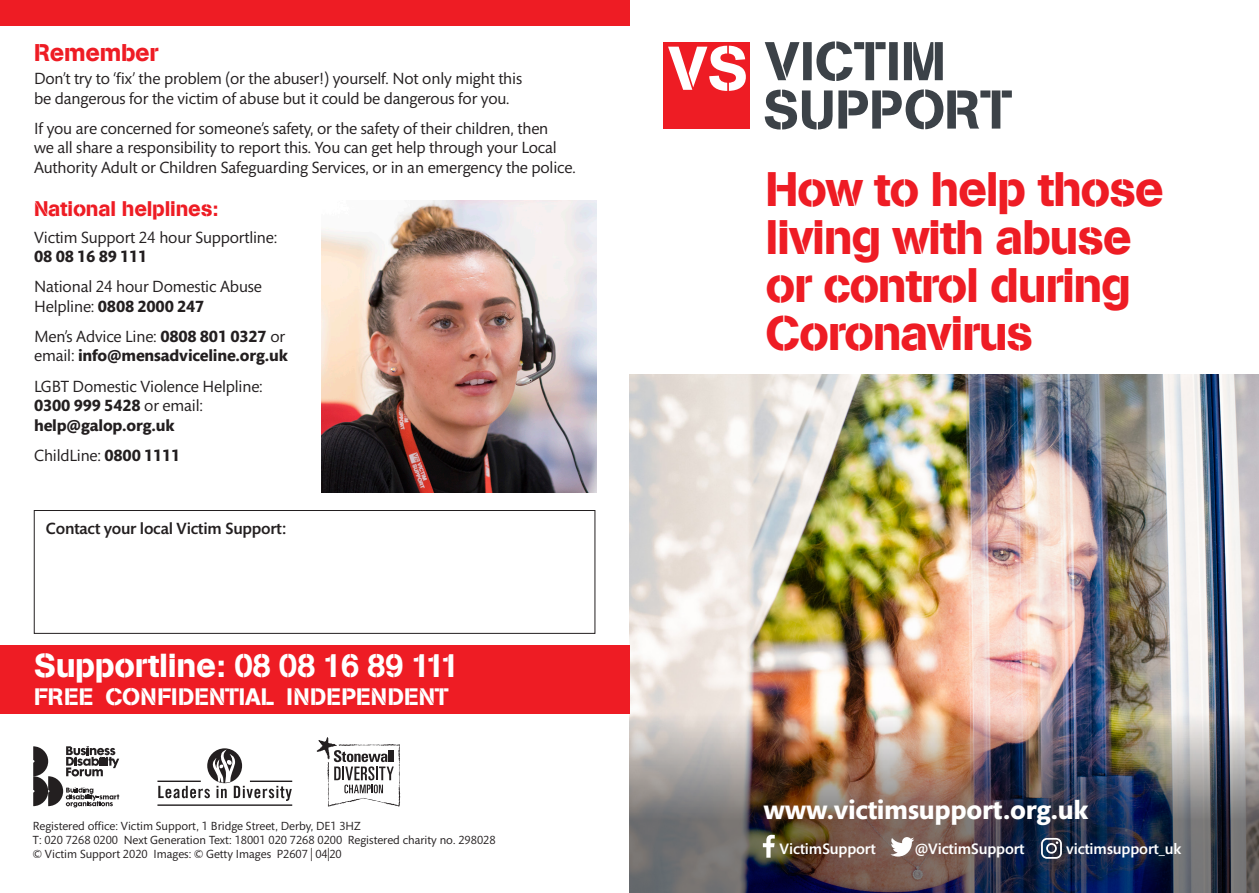
<style>
.page{position:relative;width:1259px;height:893px;background:#fff}
.page>*{position:absolute;margin:0;border:0;box-sizing:border-box;transform-origin:0 0}
.Cover_heading{font:48px/48px "AG Book Pro Stencil";letter-spacing:-.03em;color:#ee1c24}
.Bold_cover_sub_heads{font:33px "AG Book Pro Stencil";letter-spacing:-.01em;color:#fff}
.Bold_cover_sub_heads-2{font:700 27px "Mundo Sans";letter-spacing:-.01em;color:#fff}
.Heading_2{font:24px "AG Book Pro Stencil";letter-spacing:-.01em;color:#ee1c24}
.Bold_cover_sub_heads-3{font:23.7px "AG Book Pro Stencil";color:#fff}
.Heading_3{font:21px "AG Book Pro Stencil";letter-spacing:-.01em;color:#ee1c24}
.Body_text{font:16.5px/19.5px "Mundo Sans";letter-spacing:-.01em;color:#231f20}
.Body_text-2{font:700 16.5px/19.5px "Mundo Sans";letter-spacing:-.01em;color:#231f20}
.Body_text-3{font:500 16.5px "Mundo Sans Std";letter-spacing:-.01em;color:#231f20}
.t1{font:500 15.45px "Mundo Sans Std";letter-spacing:-.005em;color:#fff}
.Address_on_reverse{font:12px/14.2px "Mundo Sans";color:#231f20}
.s1{font-weight:700}
.s2{font-weight:400}
</style>
<div class="page">
<img style="left:629px;top:374px;width:630px;height:310px">
<div style="left:663px;top:42px;width:87px;height:87px;background:#ee1c24"></div>
<svg style="left:668px;top:46px;width:78px;height:45px"></svg>
<svg style="left:764px;top:41px;width:178px;height:40px"></svg>
<svg style="left:764px;top:89px;width:248px;height:41px"></svg>
<svg style="left:316px;top:737px;width:84px;height:70px"></svg>
<svg style="left:33px;top:746px;width:86px;height:61px"></svg>
<svg style="left:158px;top:749px;width:134px;height:52px"></svg>
<hr style="left:157px;top:781px;width:44px;height:1px;background:#231f20">
<hr style="left:250px;top:781px;width:42px;height:1px;background:#231f20">
<hr style="left:157px;top:804px;width:135px;height:2px;background:#231f20">
<div style="left:0;top:646px;width:629px;height:68px;background:#ee1c24"></div>
<img style="left:629px;top:684px;width:630px;height:209px">
<div style="left:0;top:0;width:629px;height:26px;background:#ee1c24"></div>
<svg style="left:1041px;top:838px;width:21px;height:21px"></svg>
<svg style="left:890px;top:837px;width:24px;height:19px"></svg>
<svg style="left:763px;top:835px;width:12px;height:23px"></svg>
<img style="left:322px;top:201px;width:274px;height:292px">
<div style="left:34px;top:510px;width:561px;height:124px;border:1px solid #231f20"></div>
<p class="Heading_2" style="left:34px;top:37px;width:126px">Remember</p>
<p class="Body_text" style="left:34px;top:69px;width:489px">Don’t try to ‘fix’ the problem (or the abuser!) yourself. Not only might this be dangerous for the victim of abuse but it could be dangerous for you.</p>
<p class="Body_text" style="left:34px;top:119px;width:543px">If you are concerned for someone’s safety, or the safety of their children, then<br>we all share a responsibility to report this. You can get help through your Local<br>Authority Adult or Children Safeguarding Services, or in an emergency the police.</p>
<p class="Heading_3" style="left:34px;top:195px;width:186px">National helplines:</p>
<p class="Body_text" style="left:34px;top:228px;width:244px">Victim Support 24 hour Supportline:<br><span class="s1">08 08 16 89 111</span></p>
<p class="Body_text" style="left:34px;top:277px;width:229px">National 24 hour Domestic Abuse<br>Helpline: <span class="s1">0808 2000 247</span></p>
<p class="Body_text-2" style="left:34px;top:327px;width:255px"><span class="s2">Men’s Advice Line:</span> 0808 801 0327 <span class="s2">or email:</span> info@mensadviceline.org.uk</p>
<p class="Body_text" style="left:34px;top:377px;width:230px">LGBT Domestic Violence Helpline:<br><span class="s1">0300 999 5428</span> or email: <span class="s1">help@galop.org.uk</span></p>
<p class="Body_text" style="left:34px;top:446px;width:148px">ChildLine: <span class="s1">0800 1111</span></p>
<p class="Body_text-3" style="left:46px;top:520px;width:241px">Contact your local Victim Support:</p>
<p class="Bold_cover_sub_heads" style="left:34px;top:644px;width:427px">Supportline: 08 08 16 89 111</p>
<p class="Bold_cover_sub_heads-3" style="left:34px;top:681px;width:416px">FREE CONFIDENTIAL INDEPENDENT</p>
<p class="Address_on_reverse" style="left:33px;top:819px;width:464px">Registered office: Victim Support, 1 Bridge Street, Derby, DE1 3HZ<br>T: 020 7268 0200 Next Generation Text: 18001 020 7268 0200 Registered charity no. 298028</p>
<p class="Address_on_reverse" style="left:33px;top:847px;width:310px">© Victim Support 2020 Images: © Getty Images P2607 | 04|20</p>
<p class="Cover_heading" style="left:765px;top:165px;width:399px">How to help those living with abuse or control during<br>Coronavirus</p>
<p class="Bold_cover_sub_heads-2" style="left:763px;top:795px;width:326px">www.victimsupport.org.uk</p>
<p class="t1" style="left:779px;top:840px;width:98px">VictimSupport</p>
<p class="t1" style="left:914px;top:840px;width:111px">@VictimSupport</p>
<p class="t1" style="left:1066px;top:840px;width:117px">victimsupport_uk</p>
</div>
